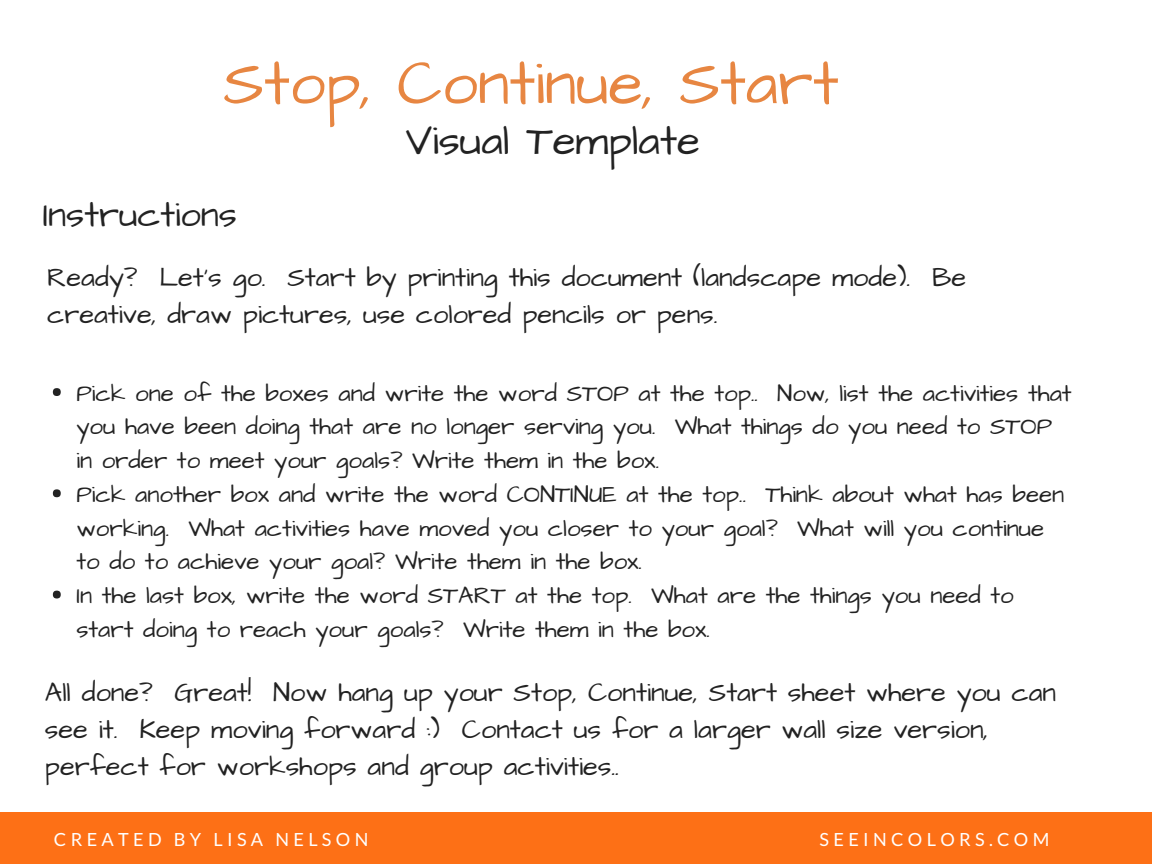
<style>
.page{position:relative;width:1152px;height:864px;background:#fff}
.page>*{position:absolute;margin:0;border:0;box-sizing:border-box;transform-origin:0 0}
.t1{font:63.45px "Architects Daughter";color:#e78642}
.t2{font:42.3px "Architects Daughter";color:#222}
.t3{font:36.3px "Architects Daughter";color:#222}
.t4{font:27.15px/37.2px "Architects Daughter";color:#222}
.t5{font:24.15px/33.8px "Architects Daughter";color:#222}
.t6{font:18.15px "Lato";letter-spacing:.24em;color:#fff}
</style>
<div class="page">
<div style="left:0;top:812px;width:1152px;height:52px;background:#fd7016"></div>
<div style="left:53px;top:388px;width:8px;height:8px;background:#222;border-radius:50%"></div>
<div style="left:53px;top:489px;width:8px;height:8px;background:#222;border-radius:50%"></div>
<div style="left:53px;top:591px;width:8px;height:7px;background:#222;border-radius:50%"></div>
<h1 class="t1" style="left:223px;top:41px;width:617px">Stop, Continue, Start</h1>
<h2 class="t2" style="left:406px;top:112px;width:296px">Visual Template</h2>
<h3 class="t3" style="left:43px;top:190px;width:196px">Instructions</h3>
<p class="t4" style="left:47px;top:259px;width:920px">Ready? Let's go. Start by printing this document (landscape mode). Be creative, draw pictures, use colored pencils or pens.</p>
<p class="t5" style="left:76px;top:377px;width:997px">Pick one of the boxes and write the word STOP at the top.. Now, list the activities that you have been doing that are no longer serving you. What things do you need to STOP in order to meet your goals? Write them in the box.<br>Pick another box and write the word CONTINUE at the top.. Think about what has been working. What activities have moved you closer to your goal? What will you continue to do to achieve your goal? Write them in the box.<br>In the last box, write the word START at the top. What are the things you need to start doing to reach your goals? Write them in the box.</p>
<p class="t4" style="left:45px;top:674px;width:1013px">All done? Great! Now hang up your Stop, Continue, Start sheet where you can see it. Keep moving forward :) Contact us for a larger wall size version, perfect for workshops and group activities..</p>
<p class="t6" style="left:54px;top:828px;width:316px">CREATED BY LISA NELSON</p>
<p class="t6" style="left:820px;top:828px;width:231px">SEEINCOLORS.COM</p>
</div>
